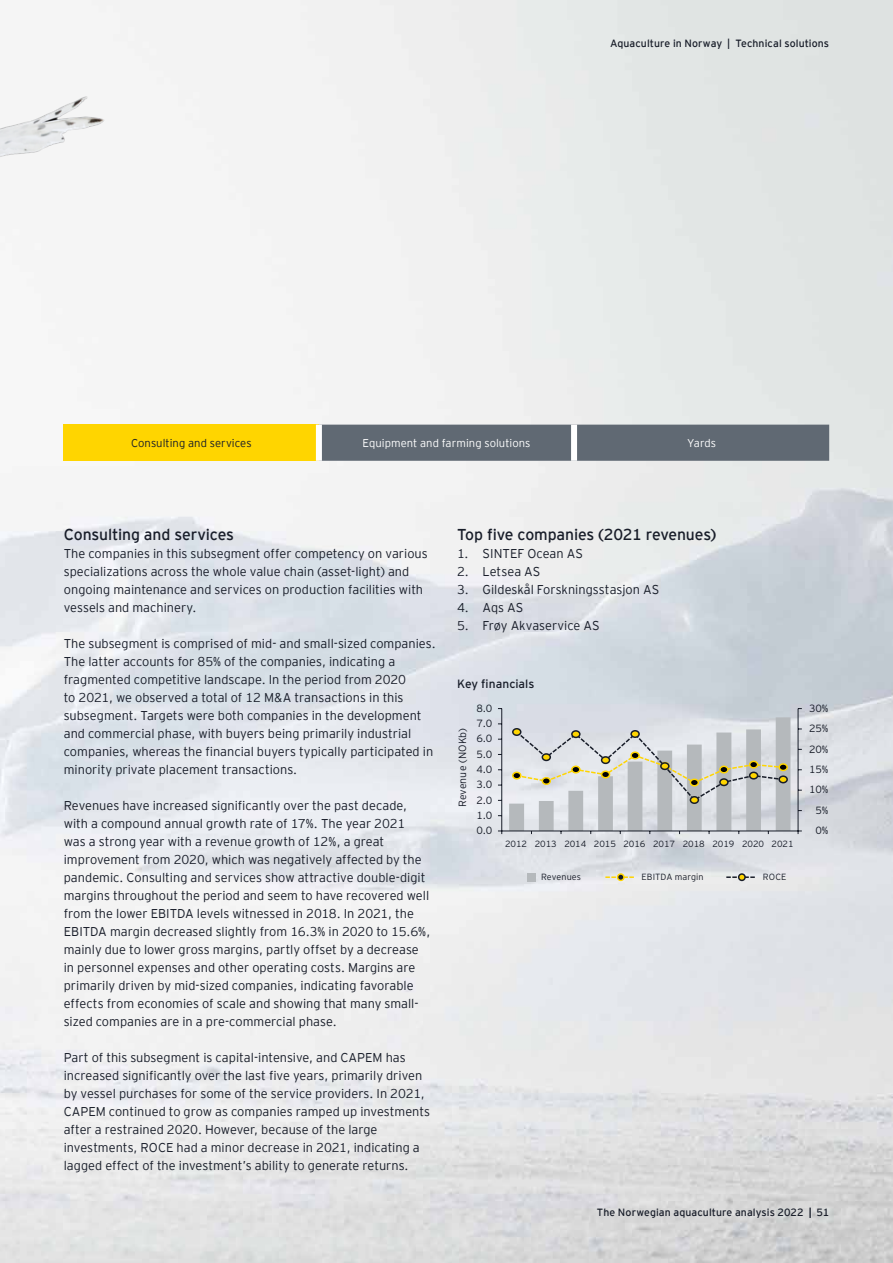
<style>
.page{position:relative;width:893px;height:1263px;background:#fff}
.page>*{position:absolute;margin:0;border:0;box-sizing:border-box;transform-origin:0 0}
.t1{font:15.75px "EY Interstate";letter-spacing:-.01em;color:#181d29}
.t2{font:300 12.75px/18px "EY Interstate";color:#181d29}
.t3{font:12px "EY Interstate";color:#181d29}
.t4{font:300 11.25px "EY Interstate";letter-spacing:.005em;color:#fff}
.t5{font:300 11.25px "EY Interstate";letter-spacing:.005em;color:#181d29}
.t6{font:10.5px "EY Interstate";letter-spacing:.01em;color:#181d29}
.t7{font:300 10.5px "EY Interstate";color:#181d29}
.t8{font:300 9px "EY Interstate";letter-spacing:-.005em;color:#181d29}
.s1{font-weight:700}
</style>
<div class="page">
<img style="left:0;top:0;width:893px;height:1263px">
<div style="left:0;top:56px;width:135px;height:299px;background:#f5f5f5"></div>
<div style="left:64px;top:425px;width:255px;height:36px;background:#ffd500"></div>
<div style="left:322px;top:425px;width:507px;height:36px;background:#606973"></div>
<div style="left:316px;top:425px;width:6px;height:36px;background:#fff"></div>
<div style="left:571px;top:425px;width:6px;height:36px;background:#fff"></div>
<div style="left:528px;top:873px;width:8px;height:8px;background:#b5b9bc"></div>
<svg style="left:606px;top:874px;width:30px;height:6px"></svg>
<div style="left:617px;top:873px;width:8px;height:8px;border:2px solid #ffd500;border-radius:50%"></div>
<svg style="left:727px;top:874px;width:30px;height:6px"></svg>
<div style="left:738px;top:873px;width:8px;height:8px;border:2px solid #181d29;border-radius:50%"></div>
<hr style="left:798px;top:708px;width:1px;height:123px;background:#181d29">
<hr style="left:501px;top:708px;width:1px;height:123px;background:#181d29">
<hr style="left:502px;top:830px;width:296px;height:1px;background:#181d29">
<svg style="left:798px;top:830px;width:4px;height:4px"></svg>
<svg style="left:498px;top:830px;width:4px;height:4px"></svg>
<svg style="left:509px;top:717px;width:281px;height:117px;background:#ced0d2"></svg>
<div style="left:513px;top:729px;width:8px;height:6px;background:#ffd500;border-radius:50%"></div>
<div style="left:512px;top:728px;width:9px;height:8px;border:2px solid #181d29;border-radius:50%"></div>
<div style="left:542px;top:754px;width:8px;height:6px;background:#ffd500;border-radius:50%"></div>
<div style="left:542px;top:753px;width:9px;height:8px;border:2px solid #181d29;border-radius:50%"></div>
<div style="left:572px;top:731px;width:8px;height:6px;background:#ffd500;border-radius:50%"></div>
<div style="left:571px;top:730px;width:10px;height:8px;border:2px solid #181d29;border-radius:50%"></div>
<div style="left:602px;top:757px;width:8px;height:6px;background:#ffd500;border-radius:50%"></div>
<div style="left:601px;top:756px;width:9px;height:8px;border:2px solid #181d29;border-radius:50%"></div>
<div style="left:631px;top:731px;width:8px;height:6px;background:#ffd500;border-radius:50%"></div>
<div style="left:630px;top:730px;width:10px;height:8px;border:2px solid #181d29;border-radius:50%"></div>
<div style="left:661px;top:763px;width:8px;height:6px;background:#ffd500;border-radius:50%"></div>
<div style="left:660px;top:762px;width:10px;height:8px;border:2px solid #181d29;border-radius:50%"></div>
<div style="left:690px;top:797px;width:8px;height:6px;background:#ffd500;border-radius:50%"></div>
<div style="left:690px;top:796px;width:9px;height:8px;border:2px solid #181d29;border-radius:50%"></div>
<div style="left:720px;top:779px;width:8px;height:6px;background:#ffd500;border-radius:50%"></div>
<div style="left:719px;top:778px;width:10px;height:8px;border:2px solid #181d29;border-radius:50%"></div>
<div style="left:750px;top:772px;width:8px;height:7px;background:#ffd500;border-radius:50%"></div>
<div style="left:749px;top:771px;width:9px;height:8px;border:2px solid #181d29;border-radius:50%"></div>
<div style="left:779px;top:776px;width:8px;height:7px;background:#ffd500;border-radius:50%"></div>
<div style="left:778px;top:775px;width:10px;height:8px;border:2px solid #181d29;border-radius:50%"></div>
<p class="t6" style="left:610px;top:36px;width:221px">Aquaculture in Norway | Technical solutions</p>
<p class="t5" style="left:131px;top:435px;width:122px">Consulting and services</p>
<p class="t4" style="left:362px;top:435px;width:170px">Equipment and farming solutions</p>
<p class="t4" style="left:687px;top:435px;width:31px">Yards</p>
<p class="t1" style="left:64px;top:523px;width:172px">Consulting and services</p>
<p class="t2" style="left:64px;top:544px;width:365px">The companies in this subsegment offer competency on various specializations across the whole value chain (asset-light) and ongoing maintenance and services on production facilities with vessels and machinery.</p>
<p class="t2" style="left:64px;top:634px;width:373px">The subsegment is comprised of mid- and small-sized companies.<br>The latter accounts for 85% of the companies, indicating a fragmented competitive landscape. In the period from 2020<br>to 2021, we observed a total of 12 M&amp;A transactions in this subsegment. Targets were both companies in the development and commercial phase, with buyers being primarily industrial companies, whereas the financial buyers typically participated in minority private placement transactions.</p>
<p class="t2" style="left:64px;top:796px;width:368px">Revenues have increased significantly over the past decade, with a compound annual growth rate of 17%. The year 2021 was a strong year with a revenue growth of 12%, a great improvement from 2020, which was negatively affected by the pandemic. Consulting and services show attractive double-digit margins throughout the period and seem to have recovered well from the lower EBITDA levels witnessed in 2018. In 2021, the EBITDA margin decreased slightly from 16.3% in 2020 to 15.6%, mainly due to lower gross margins, partly offset by a decrease in personnel expenses and other operating costs. Margins are primarily driven by mid-sized companies, indicating favorable effects from economies of scale and showing that many small&shy;sized companies are in a pre-commercial phase.</p>
<p class="t2" style="left:64px;top:1048px;width:368px">Part of this subsegment is capital-intensive, and CAPEM has increased significantly over the last five years, primarily driven by vessel purchases for some of the service providers. In 2021, CAPEM continued to grow as companies ramped up investments after a restrained 2020. However, because of the large investments, ROCE had a minor decrease in 2021, indicating a lagged effect of the investment’s ability to generate returns.</p>
<p class="t1" style="left:457px;top:523px;width:260px">Top five companies (2021 revenues)</p>
<p class="t2" style="left:457px;top:544px;width:127px">1. SINTEF Ocean AS</p>
<p class="t2" style="left:457px;top:562px;width:85px">2. Letsea AS</p>
<p class="t2" style="left:457px;top:580px;width:204px">3. Gildeskål Forskningsstasjon AS</p>
<p class="t2" style="left:457px;top:598px;width:68px">4. Aqs AS</p>
<p class="t2" style="left:457px;top:616px;width:144px">5. Frøy Akvaservice AS</p>
<p class="t3" style="left:457px;top:675px;width:79px">Key financials</p>
<p class="t7" style="left:455px;top:807px;width:80px;rotate:-90deg">Revenue (NOKb)</p>
<p class="t7" style="left:476px;top:701px;width:18px">8.0</p>
<p class="t7" style="left:476px;top:716px;width:18px">7.0</p>
<p class="t7" style="left:476px;top:731px;width:18px">6.0</p>
<p class="t7" style="left:476px;top:746px;width:18px">5.0</p>
<p class="t7" style="left:476px;top:762px;width:18px">4.0</p>
<p class="t7" style="left:476px;top:777px;width:18px">3.0</p>
<p class="t7" style="left:476px;top:792px;width:18px">2.0</p>
<p class="t7" style="left:476px;top:808px;width:18px">1.0</p>
<p class="t7" style="left:476px;top:823px;width:18px">0.0</p>
<p class="t8" style="left:505px;top:837px;width:290px">2012 2013 2014 2015 2016 2017 2018 2019 2020 2021</p>
<p class="t8" style="left:541px;top:870px;width:42px">Revenues</p>
<p class="t8" style="left:641px;top:870px;width:64px">EBITDA margin</p>
<p class="t8" style="left:763px;top:870px;width:25px">ROCE</p>
<p class="t7" style="left:809px;top:701px;width:21px">30%</p>
<p class="t7" style="left:809px;top:721px;width:21px">25%</p>
<p class="t7" style="left:809px;top:741px;width:21px">20%</p>
<p class="t7" style="left:809px;top:762px;width:21px">15%</p>
<p class="t7" style="left:809px;top:782px;width:21px">10%</p>
<p class="t7" style="left:815px;top:802px;width:14px">5%</p>
<p class="t7" style="left:815px;top:823px;width:14px">0%</p>
<p class="t6" style="left:597px;top:1205px;width:234px">The Norwegian aquaculture analysis 2022 <span class="s1">|</span> 51</p>
</div>
